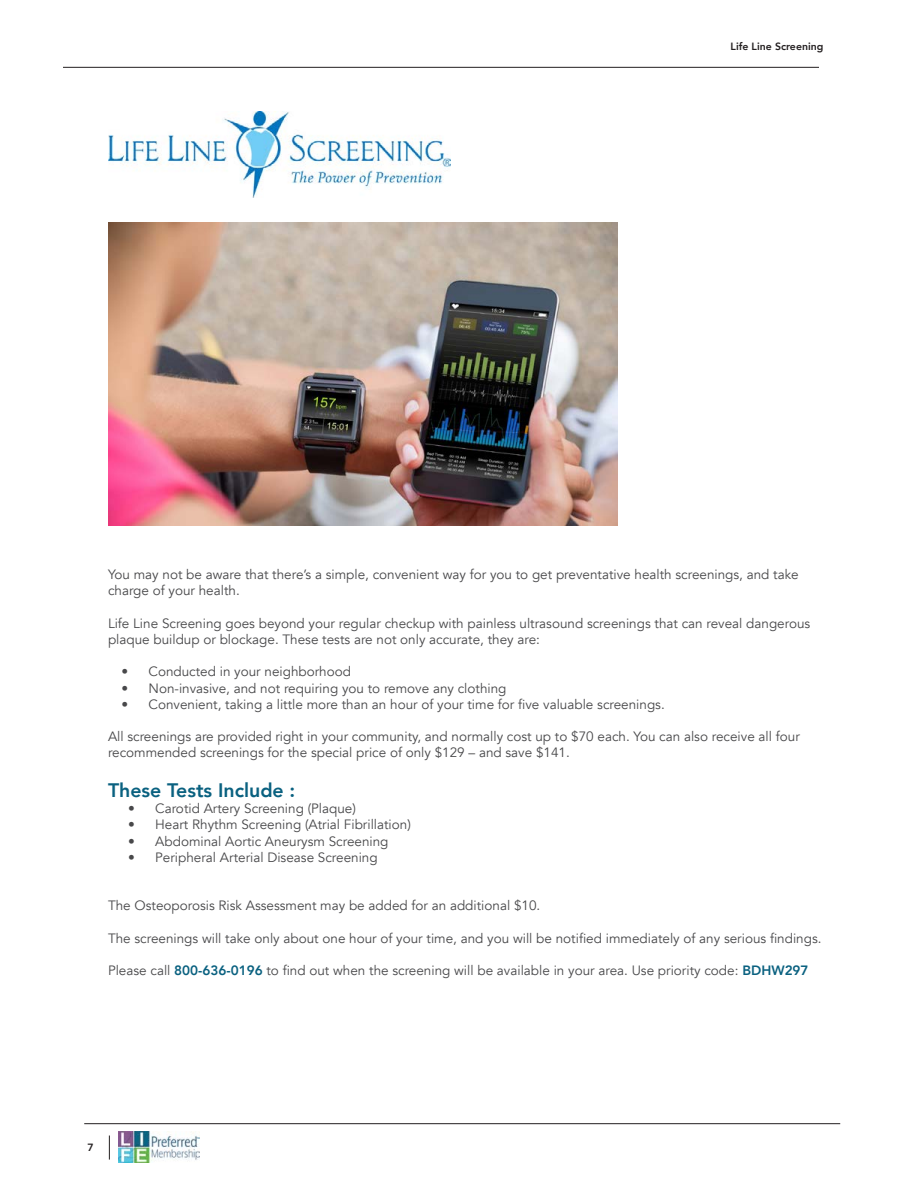
<style>
.page{position:relative;width:918px;height:1188px;background:#fff}
.page>*{position:absolute;margin:0;border:0;box-sizing:border-box;transform-origin:0 0}
.t1{font:800 19.5px "Avenir";color:#0a6180}
.t2{font:13.5px/16.2px "Avenir";color:#48484a}
.t3{font:800 10.5px "Avenir";color:#231f20}
.t4{font:5.4px "Myriad Pro";color:#2c6b8a}
.s1{font-weight:800;color:#0a6180}
</style>
<div class="page">
<hr style="left:84px;top:1123px;width:756px;height:1px;background:#231f20">
<svg style="left:109px;top:1136px;width:1px;height:24px"></svg>
<img style="left:108px;top:223px;width:510px;height:302px">
<hr style="left:63px;top:67px;width:756px;height:1px;background:#231f20">
<img style="left:108px;top:111px;width:343px;height:86px">
<img style="left:119px;top:1132px;width:81px;height:31px">
<p class="t3" style="left:731px;top:39px;width:94px">Life Line Screening</p>
<p class="t2" style="left:108px;top:567px;width:692px">You may not be aware that there’s a simple, convenient way for you to get preventative health screenings, and take charge of your health.</p>
<p class="t2" style="left:108px;top:615px;width:704px">Life Line Screening goes beyond your regular checkup with painless ultrasound screenings that can reveal dangerous plaque buildup or blockage. These tests are not only accurate, they are:</p>
<p class="t2" style="left:122px;top:664px;width:231px">• Conducted in your neighborhood</p>
<p class="t2" style="left:122px;top:680px;width:387px">• Non-invasive, and not requiring you to remove any clothing</p>
<p class="t2" style="left:122px;top:696px;width:545px">• Convenient, taking a little more than an hour of your time for five valuable screenings.</p>
<p class="t2" style="left:108px;top:729px;width:693px">All screenings are provided right in your community, and normally cost up to $70 each. You can also receive all four recommended screenings for the special price of only $129 – and save $141.</p>
<h1 class="t1" style="left:108px;top:775px;width:189px">These Tests Include :</h1>
<p class="t2" style="left:128px;top:801px;width:229px">• Carotid Artery Screening (Plaque)</p>
<p class="t2" style="left:128px;top:817px;width:284px">• Heart Rhythm Screening (Atrial Fibrillation)</p>
<p class="t2" style="left:128px;top:833px;width:262px">• Abdominal Aortic Aneurysm Screening</p>
<p class="t2" style="left:128px;top:849px;width:251px">• Peripheral Arterial Disease Screening</p>
<p class="t2" style="left:108px;top:898px;width:434px">The Osteoporosis Risk Assessment may be added for an additional $10.</p>
<p class="t2" style="left:108px;top:930px;width:715px">The screenings will take only about one hour of your time, and you will be notified immediately of any serious findings.</p>
<p class="t2" style="left:108px;top:963px;width:702px">Please call <span class="s1">800-636-0196</span> to find out when the screening will be available in your area. Use priority code: <span class="s1">BDHW297</span></p>
<p class="t3" style="left:88px;top:1139px;width:8px">7</p>
<p class="t4" style="left:197px;top:1136px;width:5px">™</p>
</div>
